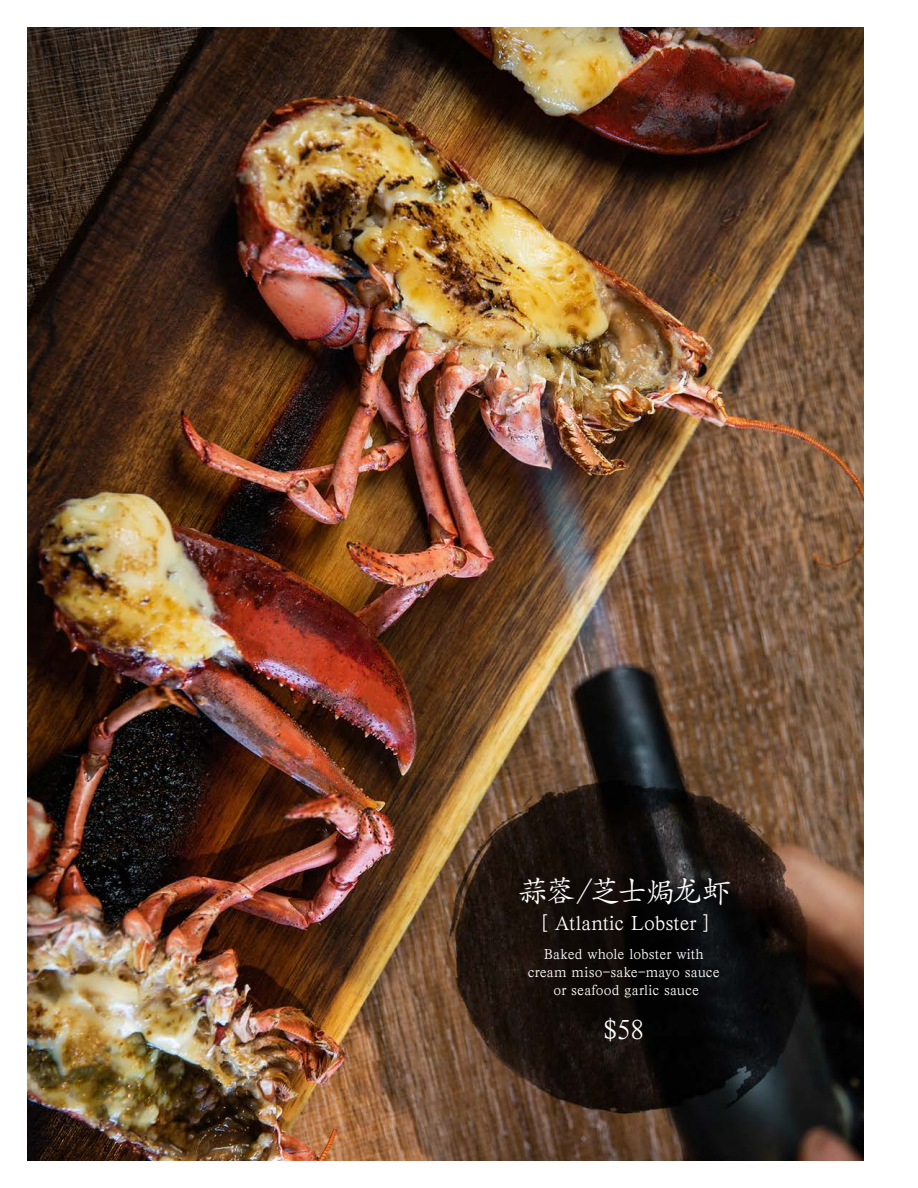
<style>
.page{position:relative;width:918px;height:1188px;background:#fff}
.page>*{position:absolute;margin:0;border:0;box-sizing:border-box;transform-origin:0 0}
.In_Circle-_Header{font:30px "SIL Kai Reg Jian";color:#fff}
.In_Circle-Price{font:28.5px "SIL Kai Reg Jian";color:#fff}
.In_Circle-_Header__e{font:21px "SIL Kai Reg Jian";color:#fff}
.In_Circle_Body_with{font:15px/18px "SIL Kai Reg Jian";letter-spacing:.01em;color:#fff;text-align:center}
.s1{font-family:"ST Kaiti"}
</style>
<div class="page">
<img style="left:27px;top:27px;width:837px;height:1134px">
<p class="In_Circle-_Header" style="left:519px;top:871px;width:215px">蒜蓉／芝士<span class="s1">焗</span>龙虾</p>
<p class="In_Circle-_Header__e" style="left:542px;top:909px;width:169px">[ Atlantic Lobster ]</p>
<p class="In_Circle_Body_with" style="left:528px;top:944px;width:194px">Baked whole lobster with cream miso-sake-mayo sauce or seafood garlic sauce</p>
<p class="In_Circle-Price" style="left:603px;top:1010px;width:43px">$58</p>
</div>
